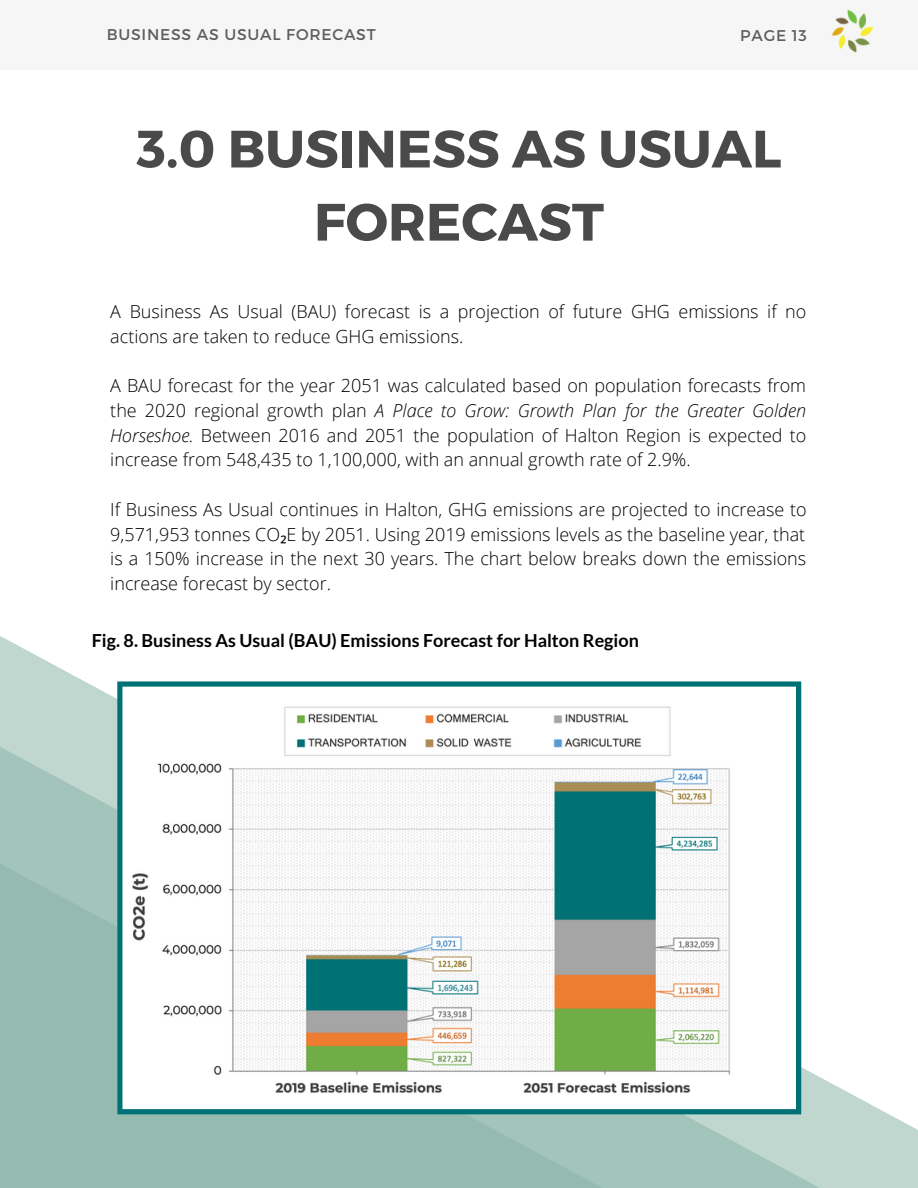
<style>
.page{position:relative;width:918px;height:1188px;background:#fff}
.page>*{position:absolute;margin:0;border:0;box-sizing:border-box;transform-origin:0 0}
.t1{font:700 52.5px/73.2px "Montserrat";color:#4a4a4a;text-align:center}
.t2{font:300 18px/24.8px "Open Sans";color:#000;text-align:justify}
.t3{font:700 18px "Lato";color:#000}
.t4{font:15.6px "Montserrat";letter-spacing:.05em;color:#5e5e5e}
.s1{font-style:italic}
.s2{font-family:"Noto Sans";font-weight:400}
</style>
<div class="page">
<svg style="left:0;top:636px;width:918px;height:552px"></svg>
<svg style="left:0;top:720px;width:908px;height:468px"></svg>
<svg style="left:0;top:806px;width:849px;height:382px;fill:#95bbb1"></svg>
<svg style="left:117px;top:681px;width:684px;height:433px"></svg>
<div style="left:0;top:0;width:918px;height:70px;background:#f6f6f6"></div>
<img style="left:831px;top:9px;width:43px;height:44px">
<p class="t4" style="left:107px;top:25px;width:271px">BUSINESS AS USUAL FORECAST</p>
<p class="t4" style="left:740px;top:25px;width:68px">PAGE 13</p>
<p class="t1" style="left:137px;top:110px;width:646px">3.0 BUSINESS AS USUAL<br>FORECAST</p>
<p class="t2" style="left:110px;top:299px;width:698px">A Business As Usual (BAU) forecast is a projection of future GHG emissions if no actions are taken to reduce GHG emissions.</p>
<p class="t2" style="left:110px;top:373px;width:698px">A BAU forecast for the year 2051 was calculated based on population forecasts from the 2020 regional growth plan <span class="s1">A Place to Grow: Growth Plan for the Greater Golden Horseshoe.</span> Between 2016 and 2051 the population of Halton Region is expected to increase from 548,435 to 1,100,000, with an annual growth rate of 2.9%.</p>
<p class="t2" style="left:110px;top:497px;width:698px">If Business As Usual continues in Halton, GHG emissions are projected to increase to 9,571,953 tonnes CO<span class="s2">₂</span>E by 2051. Using 2019 emissions levels as the baseline year, that is a 150% increase in the next 30 years. The chart below breaks down the emissions increase forecast by sector.</p>
<p class="t3" style="left:92px;top:629px;width:549px">Fig. 8. Business As Usual (BAU) Emissions Forecast for Halton Region</p>
</div>
